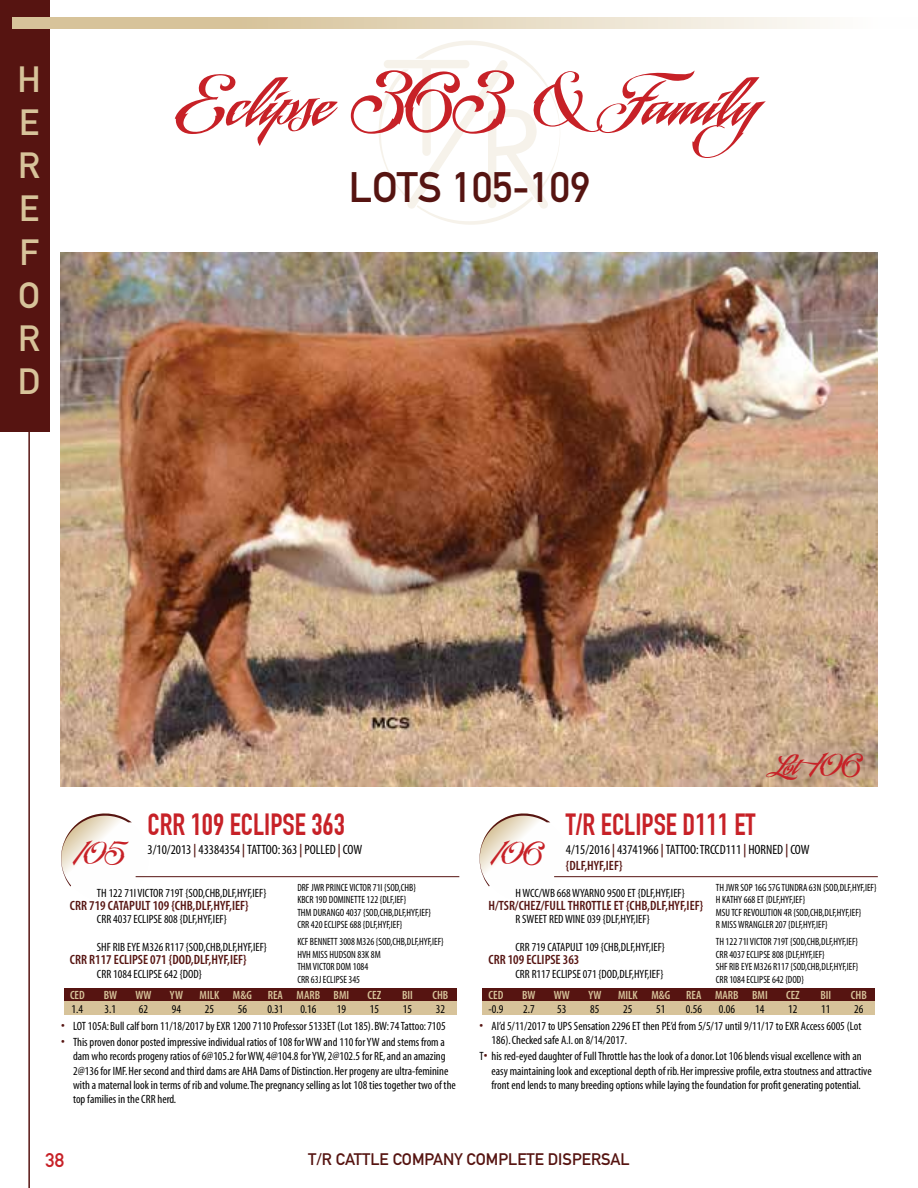
<style>
.page{position:relative;width:918px;height:1188px;background:#fff}
.page>*{position:absolute;margin:0;border:0;box-sizing:border-box;transform-origin:0 0}
.t1{font:84px "LHF Black Rose Script";color:#c72127}
.t2{font:42px "DIN Mittelschrift";color:#561411}
.t3{font:36px/43.2px "DIN Mittelschrift";color:#d7c39a;text-align:justify}
.t4{font:33px "LHF Black Rose Script";color:#c72127}
.t5{font:700 30px "DIN Condensed";color:#c72127}
.t6{font:19.5px "DIN Mittelschrift";color:#c72127}
.t7{font:16.5px "DIN Mittelschrift";color:#561411}
.t8{font:600 condensed 13.5px "Myriad";color:#561411}
.t9{font:condensed 13.5px/16.2px "Myriad";color:#000}
.t10{font:condensed 12px/14.4px "Myriad";color:#000}
.t11{font:600 condensed 12px "Myriad";color:#d7c39a}
.t12{font:condensed 10.5px/12.6px "Myriad";color:#000;scale:.96 1}
.s1{font-weight:600;color:#561411}
.s2{font-weight:600;font-size:13.5px;color:#561411}
</style>
<div class="page">
<div style="left:0;top:0;width:50px;height:432px;background:#561411"></div>
<hr style="left:28px;top:426px;width:2px;height:762px;background:#561411">
<svg style="left:12px;top:17px;width:808px;height:11px;background:#e3d6ba"></svg>
<svg style="left:61px;top:813px;width:71px;height:73px"></svg>
<div style="left:64px;top:988px;width:393px;height:13px;background:#561411"></div>
<div style="left:64px;top:1001px;width:393px;height:14px;background:#d7c39a"></div>
<hr style="left:136px;top:876px;width:323px;height:1px;background:#561411">
<img style="left:61px;top:253px;width:817px;height:533px">
<svg style="left:480px;top:813px;width:70px;height:73px"></svg>
<div style="left:482px;top:988px;width:393px;height:13px;background:#561411"></div>
<div style="left:482px;top:1001px;width:393px;height:14px;background:#d7c39a"></div>
<hr style="left:554px;top:876px;width:324px;height:1px;background:#561411">
<svg style="left:379px;top:41px;width:181px;height:184px"></svg>
<h3 class="t3" style="left:17px;top:58px;width:25px">H E R E F O R D</h3>
<h1 class="t1" style="left:180px;top:46px;width:630px">Eclipse 363 &amp; Family</h1>
<h2 class="t2" style="left:349px;top:163px;width:243px">LOTS 105-109</h2>
<h3 class="t5" style="left:147px;top:807px;width:199px">CRR 109 ECLIPSE 363</h3>
<p class="t9" style="left:147px;top:842px;width:216px">3/10/2013 <span class="s1">|</span> 43384354 <span class="s1">|</span> TATTOO: 363 <span class="s1">|</span> POLLED <span class="s1">|</span> COW</p>
<p class="t10" style="left:97px;top:886px;width:171px">TH 122 71I VICTOR 719T {SOD,CHB,DLF,HYF,IEF}</p>
<p class="t8" style="left:70px;top:899px;width:180px">CRR 719 CATAPULT 109 {CHB,DLF,HYF,IEF}</p>
<p class="t10" style="left:97px;top:913px;width:131px">CRR 4037 ECLIPSE 808 {DLF,HYF,IEF}</p>
<h3 class="t4" style="left:73px;top:832px;width:55px">105</h3>
<p class="t12" style="left:297px;top:881px;width:141px">DRF JWR PRINCE VICTOR 71I {SOD,CHB} KBCR 19D DOMINETTE 122 {DLF,IEF}<br>THM DURANGO 4037 {SOD,CHB,DLF,HYF,IEF} CRR 420 ECLIPSE 688 {DLF,HYF,IEF}</p>
<p class="t10" style="left:97px;top:940px;width:171px">SHF RIB EYE M326 R117 {SOD,CHB,DLF,HYF,IEF}</p>
<p class="t8" style="left:70px;top:953px;width:178px">CRR R117 ECLIPSE 071 {DOD,DLF,HYF,IEF}</p>
<p class="t10" style="left:97px;top:967px;width:106px">CRR 1084 ECLIPSE 642 {DOD}</p>
<p class="t12" style="left:297px;top:936px;width:154px">KCF BENNETT 3008 M326 {SOD,CHB,DLF,HYF,IEF}<br>HVH MISS HUDSON 83K 8M<br>THM VICTOR DOM 1084<br>CRR 63J ECLIPSE 345</p>
<p class="t11" style="left:70px;top:989px;width:16px">CED</p>
<p class="t11" style="left:104px;top:989px;width:15px">BW</p>
<p class="t11" style="left:135px;top:989px;width:18px">WW</p>
<p class="t11" style="left:170px;top:989px;width:15px">YW</p>
<p class="t11" style="left:200px;top:989px;width:54px">MILK M&amp;G</p>
<p class="t11" style="left:268px;top:989px;width:83px">REA MARB BMI</p>
<p class="t11" style="left:368px;top:989px;width:15px">CEZ</p>
<p class="t11" style="left:402px;top:989px;width:12px">BII</p>
<p class="t11" style="left:432px;top:989px;width:17px">CHB</p>
<p class="t10" style="left:72px;top:1002px;width:13px">1.4</p>
<p class="t10" style="left:105px;top:1002px;width:13px">3.1</p>
<p class="t10" style="left:139px;top:1002px;width:11px">62</p>
<p class="t10" style="left:172px;top:1002px;width:11px">94</p>
<p class="t10" style="left:205px;top:1002px;width:11px">25</p>
<p class="t10" style="left:238px;top:1002px;width:11px">56</p>
<p class="t10" style="left:267px;top:1002px;width:18px">0.31</p>
<p class="t10" style="left:300px;top:1002px;width:18px">0.16</p>
<p class="t10" style="left:337px;top:1002px;width:11px">19</p>
<p class="t10" style="left:370px;top:1002px;width:11px">15</p>
<p class="t10" style="left:403px;top:1002px;width:11px">15</p>
<p class="t10" style="left:436px;top:1002px;width:11px">32</p>
<p class="t10" style="left:61px;top:1019px;width:386px"><span class="s2">•</span> LOT 105A: Bull calf born 11/18/2017 by EXR 1200 7110 Professor 5133ET (Lot 185). BW: 74 Tattoo: 7105</p>
<p class="t10" style="left:73px;top:1035px;width:384px;text-indent:-12px"><span class="s2">•</span> This proven donor posted impressive individual ratios of 108 for WW and 110 for YW and stems from a dam who records progeny ratios of 6@105.2 for WW, 4@104.8 for YW, 2@102.5 for RE, and an amazing 2@136 for IMF. Her second and third dams are AHA Dams of Distinction. Her progeny are ultra-feminine with a maternal look in terms of rib and volume.The pregnancy selling as lot 108 ties together two of the top families in the CRR herd.</p>
<h3 class="t4" style="left:769px;top:744px;width:97px">Lot106</h3>
<h3 class="t5" style="left:566px;top:807px;width:191px">T/R ECLIPSE D111 ET</h3>
<p class="t9" style="left:566px;top:842px;width:245px">4/15/2016 <span class="s1">|</span> 43741966 <span class="s1">|</span> TATTOO: TRCCD111 <span class="s1">|</span> HORNED <span class="s1">|</span> COW <span class="s1">{DLF,HYF,IEF}</span></p>
<p class="t10" style="left:515px;top:886px;width:171px">H WCC/WB 668 WYARNO 9500 ET {DLF,HYF,IEF}</p>
<p class="t8" style="left:488px;top:899px;width:216px">H/TSR/CHEZ/FULL THROTTLE ET {CHB,DLF,HYF,IEF}</p>
<p class="t10" style="left:515px;top:913px;width:136px">R SWEET RED WINE 039 {DLF,HYF,IEF}</p>
<h3 class="t4" style="left:491px;top:832px;width:57px">106</h3>
<p class="t12" style="left:716px;top:881px;width:169px">TH JWR SOP 16G 57G TUNDRA 63N {SOD,DLF,HYF,IEF} H KATHY 668 ET {DLF,HYF,IEF}<br>MSU TCF REVOLUTION 4R {SOD,CHB,DLF,HYF,IEF}<br>R MISS WRANGLER 207 {DLF,HYF,IEF}</p>
<p class="t10" style="left:515px;top:940px;width:151px">CRR 719 CATAPULT 109 {CHB,DLF,HYF,IEF}</p>
<p class="t8" style="left:488px;top:953px;width:92px">CRR 109 ECLIPSE 363</p>
<p class="t10" style="left:515px;top:967px;width:149px">CRR R117 ECLIPSE 071 {DOD,DLF,HYF,IEF}</p>
<p class="t12" style="left:716px;top:936px;width:150px">TH 122 71I VICTOR 719T {SOD,CHB,DLF,HYF,IEF} CRR 4037 ECLIPSE 808 {DLF,HYF,IEF}<br>SHF RIB EYE M326 R117 {SOD,CHB,DLF,HYF,IEF} CRR 1084 ECLIPSE 642 {DOD}</p>
<p class="t11" style="left:489px;top:989px;width:16px">CED</p>
<p class="t11" style="left:522px;top:989px;width:15px">BW</p>
<p class="t11" style="left:554px;top:989px;width:18px">WW</p>
<p class="t11" style="left:588px;top:989px;width:15px">YW</p>
<p class="t11" style="left:618px;top:989px;width:54px">MILK M&amp;G</p>
<p class="t11" style="left:686px;top:989px;width:83px">REA MARB BMI</p>
<p class="t11" style="left:786px;top:989px;width:15px">CEZ</p>
<p class="t11" style="left:821px;top:989px;width:12px">BII</p>
<p class="t11" style="left:851px;top:989px;width:17px">CHB</p>
<p class="t10" style="left:488px;top:1002px;width:16px">-0.9</p>
<p class="t10" style="left:523px;top:1002px;width:13px">2.7</p>
<p class="t10" style="left:557px;top:1002px;width:11px">53</p>
<p class="t10" style="left:590px;top:1002px;width:11px">85</p>
<p class="t10" style="left:623px;top:1002px;width:11px">25</p>
<p class="t10" style="left:656px;top:1002px;width:11px">51</p>
<p class="t10" style="left:686px;top:1002px;width:18px">0.56</p>
<p class="t10" style="left:719px;top:1002px;width:18px">0.06</p>
<p class="t10" style="left:755px;top:1002px;width:11px">14</p>
<p class="t10" style="left:788px;top:1002px;width:11px">12</p>
<p class="t10" style="left:821px;top:1002px;width:11px">11</p>
<p class="t10" style="left:854px;top:1002px;width:11px">26</p>
<p class="t10" style="left:492px;top:1019px;width:371px;text-indent:-12px"><span class="s2">•</span> AI’d 5/11/2017 to UPS Sensation 2296 ET then PE’d from 5/5/17 until 9/11/17 to EXR Access 6005 (Lot<br>186). Checked safe A.I. on 8/14/2017.</p>
<p class="t10" style="left:492px;top:1050px;width:382px;text-indent:-12px">T<span class="s2">•</span> his red-eyed daughter of Full Throttle has the look of a donor. Lot 106 blends visual excellence with an easy maintaining look and exceptional depth of rib. Her impressive profile, extra stoutness and attractive front end lends to many breeding options while laying the foundation for profit generating potential.</p>
<h3 class="t6" style="left:45px;top:1149px;width:20px">38</h3>
<h3 class="t7" style="left:308px;top:1150px;width:323px">T/R CATTLE COMPANY COMPLETE DISPERSAL</h3>
</div>
